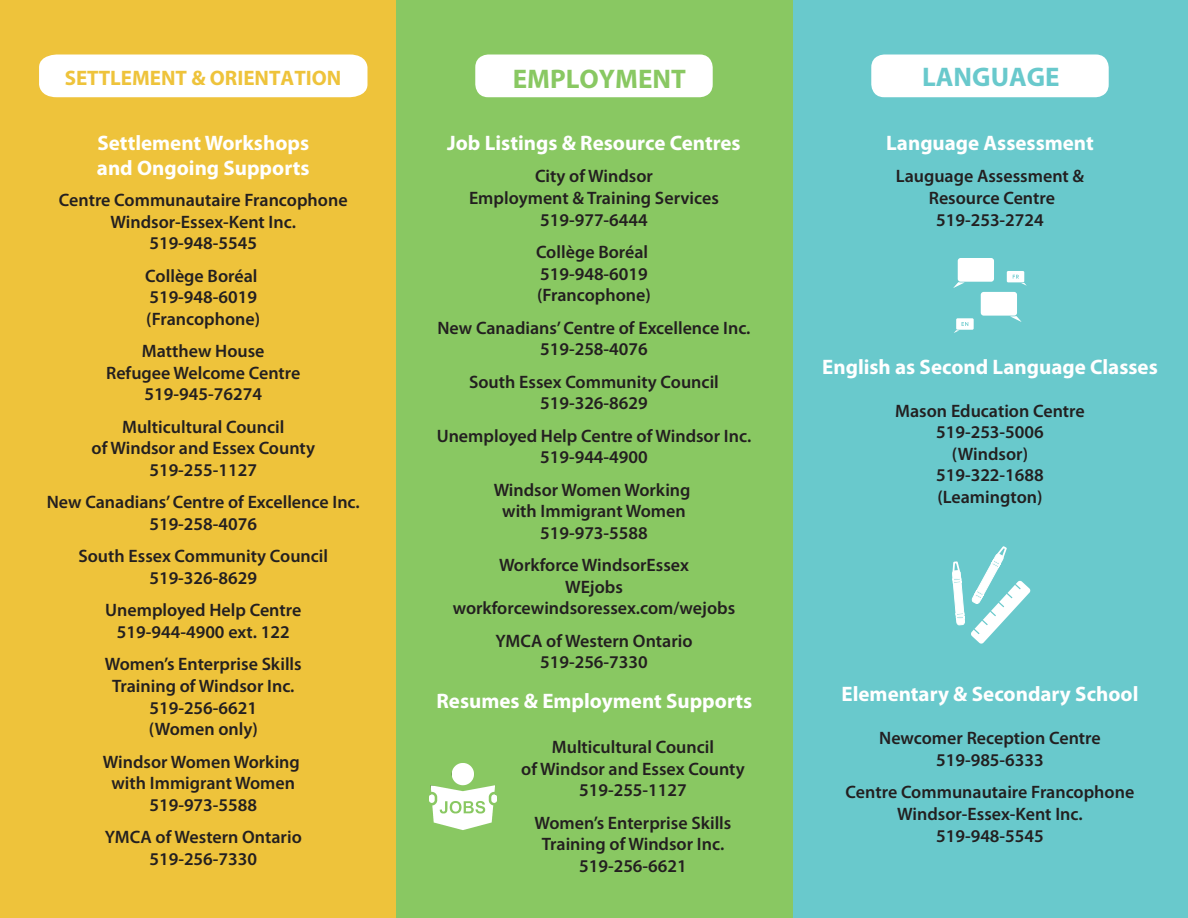
<style>
.page{position:relative;width:1188px;height:918px;background:#fff}
.page>*{position:absolute;margin:0;border:0;box-sizing:border-box;transform-origin:0 0}
.t1{font:700 27px "Myriad Pro";color:#89c862}
.t2{font:700 27px "Myriad Pro";color:#69c9cc}
.t3{font:700 21px/25.2px "Myriad Pro";color:#fff}
.t4{font:700 21px "Myriad Pro";color:#eec33b}
.t5{font:600 18px/21.6px "Myriad Pro";color:#231f20;text-align:center}
</style>
<div class="page">
<div style="left:792px;top:0;width:396px;height:918px;background:#69c9cc"></div>
<div style="left:0;top:0;width:396px;height:918px;background:#eec33b"></div>
<div style="left:396px;top:0;width:396px;height:918px;background:#89c862"></div>
<div style="left:39px;top:55px;width:328px;height:42px;background:#fff"></div>
<div style="left:475px;top:55px;width:238px;height:42px;background:#fff;border-radius:13px"></div>
<img style="left:430px;top:764px;width:66px;height:66px">
<div style="left:871px;top:55px;width:238px;height:42px;background:#fff;border-radius:13px"></div>
<svg style="left:953px;top:258px;width:74px;height:75px"></svg>
<svg style="left:952px;top:561px;width:13px;height:65px"></svg>
<svg style="left:971px;top:546px;width:60px;height:98px"></svg>
<p class="t4" style="left:65px;top:64px;width:278px">SETTLEMENT &amp; ORIENTATION</p>
<p class="t3" style="left:97px;top:129px;width:214px">Settlement Workshops and Ongoing Supports</p>
<p class="t5" style="left:59px;top:189px;width:290px">Centre Communautaire Francophone<br>Windsor-Essex-Kent Inc.<br>519-948-5545</p>
<p class="t5" style="left:145px;top:264px;width:116px;text-align:left">Collège Boréal<br>519-948-6019 (Francophone)</p>
<p class="t5" style="left:106px;top:340px;width:196px">Matthew House<br>Refugee Welcome Centre<br>519-945-76274</p>
<p class="t5" style="left:92px;top:416px;width:225px">Multicultural Council<br>of Windsor and Essex County<br>519-255-1127</p>
<p class="t5" style="left:47px;top:491px;width:315px">New Canadians’ Centre of Excellence Inc.<br>519-258-4076</p>
<p class="t5" style="left:78px;top:545px;width:251px">South Essex Community Council<br>519-326-8629</p>
<p class="t5" style="left:105px;top:599px;width:198px">Unemployed Help Centre<br>519-944-4900 ext. 122</p>
<p class="t5" style="left:105px;top:653px;width:198px">Women’s Enterprise Skills<br>Training of Windsor Inc.<br>519-256-6621<br>(Women only)</p>
<p class="t5" style="left:103px;top:750px;width:198px">Windsor Women Working with Immigrant Women<br>519-973-5588</p>
<p class="t5" style="left:105px;top:826px;width:199px">YMCA of Western Ontario<br>519-256-7330</p>
<p class="t1" style="left:513px;top:62px;width:175px">EMPLOYMENT</p>
<p class="t3" style="left:447px;top:130px;width:295px">Job Listings &amp; Resource Centres</p>
<p class="t5" style="left:469px;top:165px;width:251px">City of Windsor<br>Employment &amp; Training Services<br>519-977-6444</p>
<p class="t5" style="left:536px;top:241px;width:116px;text-align:left">Collège Boréal<br>519-948-6019 (Francophone)</p>
<p class="t5" style="left:437px;top:316px;width:315px">New Canadians’ Centre of Excellence Inc.<br>519-258-4076</p>
<p class="t5" style="left:469px;top:370px;width:251px">South Essex Community Council<br>519-326-8629</p>
<p class="t5" style="left:437px;top:424px;width:316px">Unemployed Help Centre of Windsor Inc.<br>519-944-4900</p>
<p class="t5" style="left:494px;top:478px;width:198px">Windsor Women Working with Immigrant Women<br>519-973-5588</p>
<p class="t5" style="left:453px;top:554px;width:284px">Workforce WindsorEssex<br>WEjobs workforcewindsoressex.com/wejobs</p>
<p class="t5" style="left:495px;top:630px;width:199px">YMCA of Western Ontario<br>519-256-7330</p>
<p class="t3" style="left:436px;top:688px;width:317px">Resumes &amp; Employment Supports</p>
<p class="t5" style="left:521px;top:736px;width:225px">Multicultural Council<br>of Windsor and Essex County<br>519-255-1127</p>
<p class="t5" style="left:535px;top:811px;width:198px">Women’s Enterprise Skills<br>Training of Windsor Inc.<br>519-256-6621</p>
<p class="t2" style="left:922px;top:60px;width:139px">LANGUAGE</p>
<p class="t3" style="left:886px;top:130px;width:209px">Language Assessment</p>
<p class="t5" style="left:896px;top:165px;width:190px">Lauguage Assessment &amp;<br>Resource Centre<br>519-253-2724</p>
<p class="t3" style="left:822px;top:353px;width:337px">English as Second Language Classes</p>
<p class="t5" style="left:895px;top:399px;width:191px">Mason Education Centre<br>519-253-5006<br>(Windsor)<br>519-322-1688 (Leamington)</p>
<p class="t3" style="left:841px;top:681px;width:299px">Elementary &amp; Secondary School</p>
<p class="t5" style="left:879px;top:727px;width:223px">Newcomer Reception Centre<br>519-985-6333</p>
<p class="t5" style="left:846px;top:781px;width:290px">Centre Communautaire Francophone<br>Windsor-Essex-Kent Inc.<br>519-948-5545</p>
</div>
